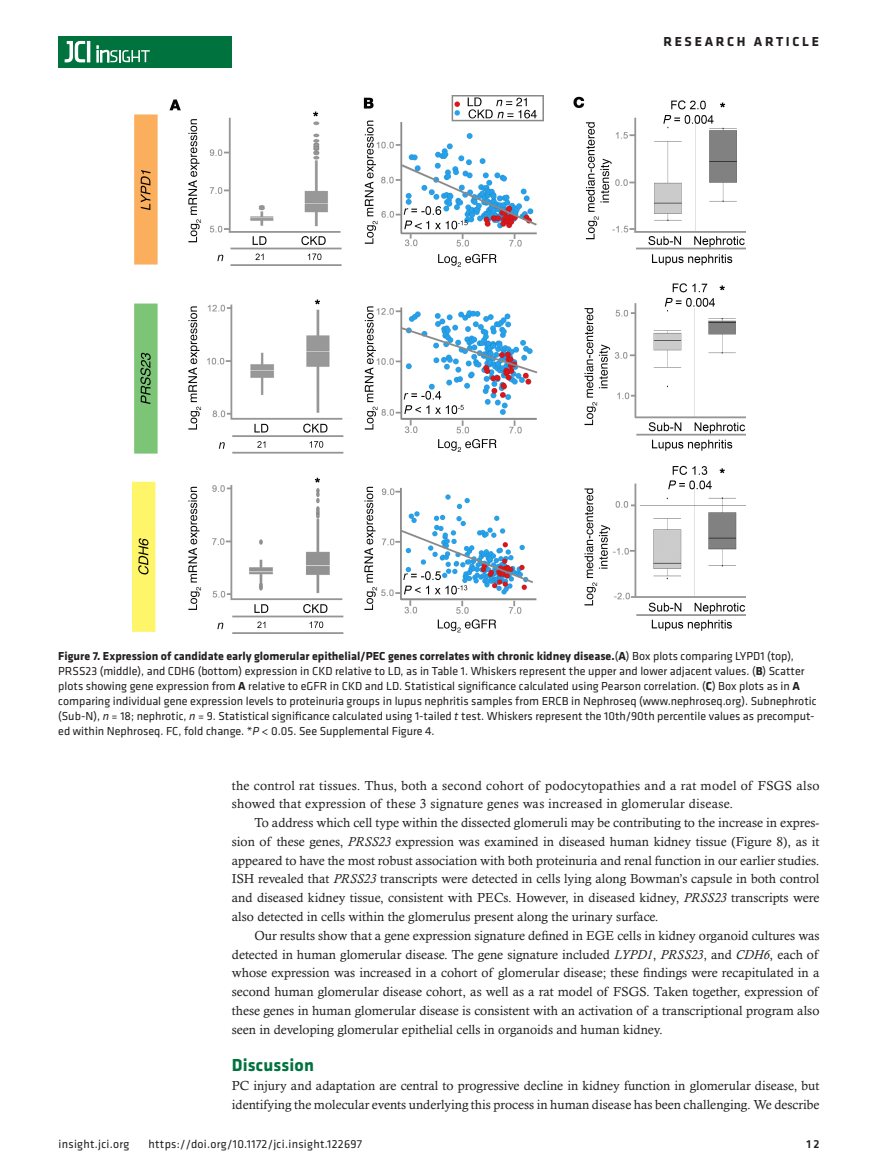
<style>
.page{position:relative;width:878px;height:1175px;background:#fff}
.page>*{position:absolute;margin:0;border:0;box-sizing:border-box;transform-origin:0 0}
.t1{font:700 18px "Klavika";letter-spacing:.01em;color:#00723e}
.t2{font:700 13.5px "Klavika Basic";letter-spacing:.2em;color:#231f20}
.t3{font:13.2px/18.8px "Calisto MT Std";color:#231f20;text-align:justify}
.t4{font:13.2px/18.8px "Calisto MT Std";letter-spacing:.02em;color:#231f20}
.t5{font:12px/15px "Klavika Basic";color:#231f20}
.t6{font:12px "Klavika Basic";letter-spacing:.025em;color:#231f20}
.t7{font:500 12px "Klavika Basic";color:#231f20}
.s1{font-weight:700}
.s2{font-style:italic}
</style>
<div class="page">
<div style="left:59px;top:36px;width:173px;height:31px;background:#00723e"></div>
<hr style="left:87px;top:41px;width:3px;height:21px;background:#fff">
<svg style="left:64px;top:41px;width:21px;height:22px"></svg>
<svg style="left:97px;top:46px;width:53px;height:16px"></svg>
<img style="left:132px;top:96px;width:613px;height:537px">
<p class="t2" style="left:663px;top:32px;width:157px">RESEARCH ARTICLE</p>
<p class="t5" style="left:58px;top:648px;width:759px"><span class="s1">Figure 7. Expression of candidate early glomerular epithelial/PEC genes correlates with chronic kidney disease.</span>(<span class="s1">A</span>) Box plots comparing LYPD1 (top), PRSS23 (middle), and CDH6 (bottom) expression in CKD relative to LD, as in Table 1. Whiskers represent the upper and lower adjacent values. (<span class="s1">B</span>) Scatter plots showing gene expression from <span class="s1">A</span> relative to eGFR in CKD and LD. Statistical significance calculated using Pearson correlation. (<span class="s1">C</span>) Box plots as in <span class="s1">A </span>comparing individual gene expression levels to proteinuria groups in lupus nephritis samples from ERCB in Nephroseq (www.nephroseq.org). Subnephrotic (Sub-N), <span class="s2">n</span> = 18; nephrotic, <span class="s2">n</span> = 9. Statistical significance calculated using 1-tailed <span class="s2">t</span> test. Whiskers represent the 10th/90th percentile values as precomput&shy;ed within Nephroseq. FC, fold change. *<span class="s2">P</span> &lt; 0.05. See Supplemental Figure 4.</p>
<p class="t4" style="left:232px;top:775px;width:589px">the control rat tissues. Thus, both a second cohort of podocytopathies and a rat model of FSGS also showed that expression of these 3 signature genes was increased in glomerular disease.</p>
<p class="t3" style="left:232px;top:813px;width:589px;text-indent:22px">To address which cell type within the dissected glomeruli may be contributing to the increase in expres&shy;sion of these genes, <span class="s2">PRSS23</span> expression was examined in diseased human kidney tissue (Figure 8), as it appeared to have the most robust association with both proteinuria and renal function in our earlier studies.<br>ISH revealed that <span class="s2">PRSS23</span> transcripts were detected in cells lying along Bowman’s capsule in both control and diseased kidney tissue, consistent with PECs. However, in diseased kidney, <span class="s2">PRSS23</span> transcripts were also detected in cells within the glomerulus present along the urinary surface.</p>
<p class="t3" style="left:232px;top:926px;width:589px;text-indent:22px">Our results show that a gene expression signature defined in EGE cells in kidney organoid cultures was detected in human glomerular disease. The gene signature included <span class="s2">LYPD1</span>, <span class="s2">PRSS23</span>, and <span class="s2">CDH6</span>, each of whose expression was increased in a cohort of glomerular disease; these findings were recapitulated in a second human glomerular disease cohort, as well as a rat model of FSGS. Taken together, expression of these genes in human glomerular disease is consistent with an activation of a transcriptional program also seen in developing glomerular epithelial cells in organoids and human kidney.</p>
<h1 class="t1" style="left:232px;top:1052px;width:84px">Discussion</h1>
<p class="t3" style="left:232px;top:1075px;width:589px">PC injury and adaptation are central to progressive decline in kidney function in glomerular disease, but identifying the molecular events underlying this process in human disease has been challenging. We describe</p>
<p class="t6" style="left:58px;top:1135px;width:72px">insight.jci.org</p>
<p class="t6" style="left:148px;top:1135px;width:215px">https://doi.org/10.1172/jci.insight.122697</p>
<p class="t7" style="left:806px;top:1135px;width:15px">12</p>
</div>
